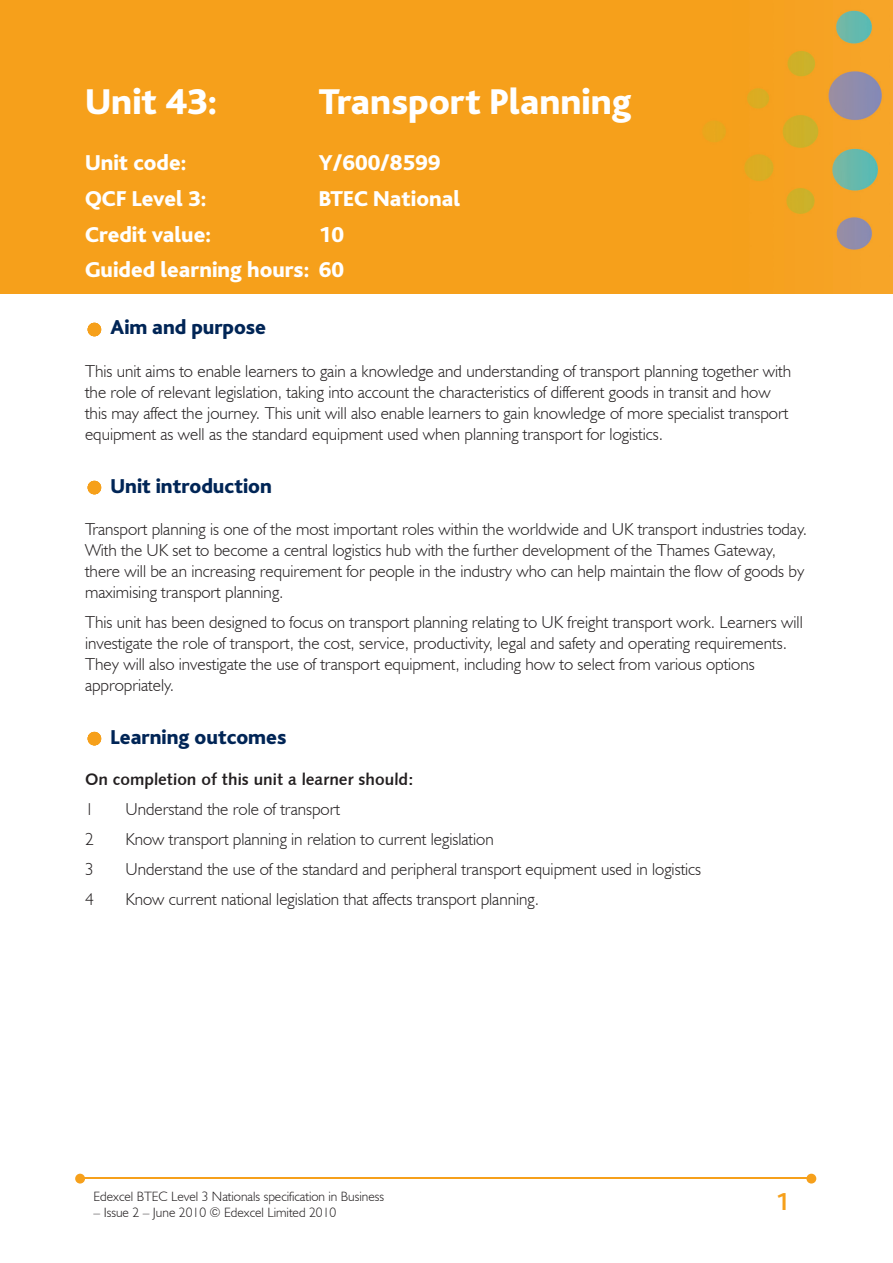
<style>
.page{position:relative;width:893px;height:1263px;background:#fff}
.page>*{position:absolute;margin:0;border:0;box-sizing:border-box;transform-origin:0 0}
.t1{font:800 37.5px "Bliss";color:#fff}
.t2{font:700 25.5px "Bliss";color:#f6a01b}
.t3{font:800 22.5px/35.7px "Bliss";color:#fff;text-align:right}
.t4{font:800 21px "Bliss";color:#002556}
.t5{font:300 17.25px/21px "Humanist 521 BT";color:#231f20}
.t6{font:16.5px "Humanist 531 BT Bold A";color:#231f20}
.t7{font:300 13.5px "Humanist 521 BT";color:#231f20}
</style>
<div class="page">
<img style="left:0;top:0;width:893px;height:293px">
<hr style="left:84px;top:1178px;width:727px;height:1px;background:#f6a01b">
<svg style="left:806px;top:1174px;width:10px;height:9px"></svg>
<svg style="left:75px;top:1174px;width:10px;height:9px"></svg>
<svg style="left:88px;top:323px;width:13px;height:13px"></svg>
<svg style="left:88px;top:481px;width:13px;height:13px"></svg>
<svg style="left:88px;top:732px;width:13px;height:13px"></svg>
<h1 class="t1" style="left:85px;top:82px;width:134px">Unit 43:</h1>
<h1 class="t1" style="left:319px;top:82px;width:314px">Transport Planning</h1>
<h3 class="t3" style="left:85px;top:146px;width:103px">Unit code:</h3>
<h3 class="t3" style="left:319px;top:146px;width:123px">Y/600/8599</h3>
<h3 class="t3" style="left:85px;top:181px;width:123px">QCF Level 3:</h3>
<h3 class="t3" style="left:319px;top:181px;width:143px">BTEC National</h3>
<h3 class="t3" style="left:85px;top:217px;width:128px">Credit value:</h3>
<h3 class="t3" style="left:85px;top:217px;width:261px">10<br>Guided learning hours: 60</h3>
<p class="t4" style="left:111px;top:317px;width:157px">Aim and purpose</p>
<p class="t5" style="left:85px;top:360px;width:708px">This unit aims to enable learners to gain a knowledge and understanding of transport planning together with the role of relevant legislation, taking into account the characteristics of different goods in transit and how this may affect the journey. This unit will also enable learners to gain knowledge of more specialist transport equipment as well as the standard equipment used when planning transport for logistics.</p>
<p class="t4" style="left:111px;top:475px;width:163px">Unit introduction</p>
<p class="t5" style="left:85px;top:518px;width:724px">Transport planning is one of the most important roles within the worldwide and UK transport industries today.<br>With the UK set to become a central logistics hub with the further development of the Thames Gateway, there will be an increasing requirement for people in the industry who can help maintain the flow of goods by maximising transport planning.</p>
<p class="t5" style="left:85px;top:611px;width:719px">This unit has been designed to focus on transport planning relating to UK freight transport work. Learners will investigate the role of transport, the cost, service, productivity, legal and safety and operating requirements.<br>They will also investigate the use of transport equipment, including how to select from various options appropriately.</p>
<p class="t4" style="left:111px;top:726px;width:177px">Learning outcomes</p>
<p class="t6" style="left:85px;top:769px;width:330px">On completion of this unit a learner should:</p>
<p class="t5" style="left:85px;top:798px;width:10px">1</p>
<p class="t5" style="left:125px;top:798px;width:216px">Understand the role of transport</p>
<p class="t5" style="left:85px;top:828px;width:10px">2</p>
<p class="t5" style="left:125px;top:828px;width:370px">Know transport planning in relation to current legislation</p>
<p class="t5" style="left:85px;top:858px;width:10px">3</p>
<p class="t5" style="left:125px;top:858px;width:577px">Understand the use of the standard and peripheral transport equipment used in logistics</p>
<p class="t5" style="left:85px;top:888px;width:10px">4</p>
<p class="t5" style="left:125px;top:888px;width:415px">Know current national legislation that affects transport planning.</p>
<p class="t7" style="left:94px;top:1188px;width:292px">Edexcel BTEC Level 3 Nationals specification in Business</p>
<p class="t7" style="left:94px;top:1204px;width:244px">– Issue 2 – June 2010 © Edexcel Limited 2010</p>
<h2 class="t2" style="left:775px;top:1189px;width:15px">1</h2>
</div>
